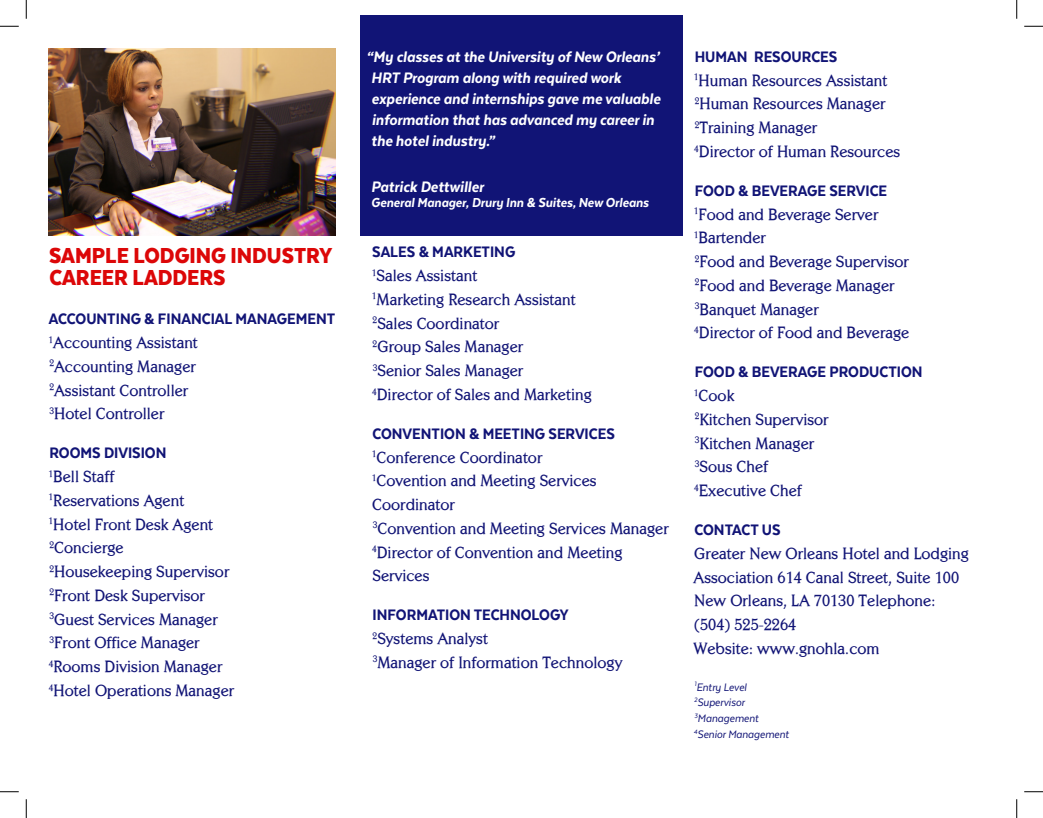
<style>
.page{position:relative;width:1043px;height:818px;background:#fff}
.page>*{position:absolute;margin:0;border:0;box-sizing:border-box;transform-origin:0 0}
.t1{font:900 25px/22.5px "Texta Narrow";color:#dc0708}
.t2{font:italic 800 17.5px/21px "Texta Narrow";color:#fff}
.t3{font:800 17.5px "Texta Narrow";color:#111476}
.heading_1{font:700 16.25px/23.8px "Centabel";color:#111476}
.t4{font:italic 800 15px "Texta Narrow";color:#fff}
.t5{font:italic 12.5px "Texta Narrow";color:#111476}
</style>
<div class="page">
<div style="left:360px;top:15px;width:322px;height:221px;background:#111476"></div>
<img style="left:49px;top:49px;width:286px;height:187px">
<svg style="left:0;top:25px;width:19px;height:2px"></svg>
<svg style="left:1024px;top:25px;width:18px;height:2px"></svg>
<svg style="left:0;top:791px;width:19px;height:1px"></svg>
<svg style="left:1024px;top:791px;width:18px;height:1px"></svg>
<svg style="left:25px;top:0;width:2px;height:19px"></svg>
<svg style="left:25px;top:799px;width:2px;height:19px"></svg>
<svg style="left:1016px;top:0;width:1px;height:19px"></svg>
<svg style="left:1016px;top:799px;width:1px;height:19px"></svg>
<p class="t1" style="left:49px;top:244px;width:284px">SAMPLE LODGING INDUSTRY<br>CAREER LADDERS</p>
<p class="t3" style="left:49px;top:310px;width:288px">ACCOUNTING &amp; FINANCIAL MANAGEMENT</p>
<p class="heading_1" style="left:49px;top:330px;width:151px"><sup>1</sup>Accounting Assistant</p>
<p class="heading_1" style="left:49px;top:354px;width:148px"><sup>2</sup>Accounting Manager</p>
<p class="heading_1" style="left:49px;top:378px;width:140px"><sup>2</sup>Assistant Controller</p>
<p class="heading_1" style="left:49px;top:401px;width:116px"><sup>3</sup>Hotel Controller</p>
<p class="t3" style="left:49px;top:444px;width:119px">ROOMS DIVISION</p>
<p class="heading_1" style="left:49px;top:464px;width:67px"><sup>1</sup>Bell Staff</p>
<p class="heading_1" style="left:49px;top:488px;width:137px"><sup>1</sup>Reservations Agent</p>
<p class="heading_1" style="left:49px;top:512px;width:166px"><sup>1</sup>Hotel Front Desk Agent</p>
<p class="heading_1" style="left:49px;top:535px;width:76px"><sup>2</sup>Concierge</p>
<p class="heading_1" style="left:49px;top:559px;width:181px"><sup>2</sup>Housekeeping Supervisor</p>
<p class="heading_1" style="left:49px;top:583px;width:157px"><sup>2</sup>Front Desk Supervisor</p>
<p class="heading_1" style="left:49px;top:607px;width:170px"><sup>3</sup>Guest Services Manager</p>
<p class="heading_1" style="left:49px;top:630px;width:152px"><sup>3</sup>Front Office Manager</p>
<p class="heading_1" style="left:49px;top:654px;width:175px"><sup>4</sup>Rooms Division Manager</p>
<p class="heading_1" style="left:49px;top:678px;width:187px"><sup>4</sup>Hotel Operations Manager</p>
<p class="t2" style="left:366px;top:46px;width:295px">“My classes at the University of New Orleans’ HRT Program along with required work experience and internships gave me valuable information that has advanced my career in the hotel industry.”</p>
<p class="t2" style="left:371px;top:176px;width:114px">Patrick Dettwiller</p>
<p class="t4" style="left:371px;top:194px;width:279px">General Manager, Drury Inn &amp; Suites, New Orleans</p>
<p class="t3" style="left:372px;top:243px;width:144px">SALES &amp; MARKETING</p>
<p class="heading_1" style="left:372px;top:263px;width:107px"><sup>1</sup>Sales Assistant</p>
<p class="heading_1" style="left:372px;top:287px;width:205px"><sup>1</sup>Marketing Research Assistant</p>
<p class="heading_1" style="left:372px;top:311px;width:128px"><sup>2</sup>Sales Coordinator</p>
<p class="heading_1" style="left:372px;top:334px;width:152px"><sup>2</sup>Group Sales Manager</p>
<p class="heading_1" style="left:373px;top:358px;width:152px"><sup>3</sup>Senior Sales Manager</p>
<p class="heading_1" style="left:372px;top:382px;width:221px"><sup>4</sup>Director of Sales and Marketing</p>
<p class="t3" style="left:372px;top:424px;width:244px">CONVENTION &amp; MEETING SERVICES</p>
<p class="heading_1" style="left:372px;top:445px;width:172px"><sup>1</sup>Conference Coordinator</p>
<p class="heading_1" style="left:372px;top:468px;width:226px"><sup>1</sup>Covention and Meeting Services<br>Coordinator</p>
<p class="heading_1" style="left:373px;top:516px;width:297px"><sup>3</sup>Convention and Meeting Services Manager</p>
<p class="heading_1" style="left:372px;top:540px;width:252px"><sup>4</sup>Director of Convention and Meeting<br>Services</p>
<p class="t3" style="left:372px;top:606px;width:197px">INFORMATION TECHNOLOGY</p>
<p class="heading_1" style="left:372px;top:626px;width:117px"><sup>2</sup>Systems Analyst</p>
<p class="heading_1" style="left:373px;top:650px;width:251px"><sup>3</sup>Manager of Information Technology</p>
<p class="t3" style="left:694px;top:48px;width:144px">HUMAN RESOURCES</p>
<p class="heading_1" style="left:694px;top:68px;width:195px"><sup>1</sup>Human Resources Assistant</p>
<p class="heading_1" style="left:694px;top:92px;width:192px"><sup>2</sup>Human Resources Manager</p>
<p class="heading_1" style="left:694px;top:115px;width:124px"><sup>2</sup>Training Manager</p>
<p class="heading_1" style="left:694px;top:139px;width:208px"><sup>4</sup>Director of Human Resources</p>
<p class="t3" style="left:694px;top:181px;width:194px">FOOD &amp; BEVERAGE SERVICE</p>
<p class="heading_1" style="left:694px;top:202px;width:186px"><sup>1</sup>Food and Beverage Server</p>
<p class="heading_1" style="left:694px;top:226px;width:74px"><sup>1</sup>Bartender</p>
<p class="heading_1" style="left:694px;top:249px;width:216px"><sup>2</sup>Food and Beverage Supervisor</p>
<p class="heading_1" style="left:694px;top:273px;width:201px"><sup>2</sup>Food and Beverage Manager</p>
<p class="heading_1" style="left:694px;top:297px;width:125px"><sup>3</sup>Banquet Manager</p>
<p class="heading_1" style="left:694px;top:321px;width:217px"><sup>4</sup>Director of Food and Beverage</p>
<p class="t3" style="left:694px;top:363px;width:229px">FOOD &amp; BEVERAGE PRODUCTION</p>
<p class="heading_1" style="left:694px;top:383px;width:42px"><sup>1</sup>Cook</p>
<p class="heading_1" style="left:694px;top:407px;width:135px"><sup>2</sup>Kitchen Supervisor</p>
<p class="heading_1" style="left:694px;top:431px;width:121px"><sup>3</sup>Kitchen Manager</p>
<p class="heading_1" style="left:694px;top:454px;width:75px"><sup>3</sup>Sous Chef</p>
<p class="heading_1" style="left:694px;top:478px;width:109px"><sup>4</sup>Executive Chef</p>
<p class="t3" style="left:694px;top:520px;width:87px">CONTACT US</p>
<p class="heading_1" style="left:693px;top:541px;width:277px">Greater New Orleans Hotel and Lodging<br>Association 614 Canal Street, Suite 100<br>New Orleans, LA 70130 Telephone:</p>
<p class="heading_1" style="left:694px;top:612px;width:104px">(504) 525-2264</p>
<p class="heading_1" style="left:693px;top:636px;width:188px">Website: www.gnohla.com</p>
<p class="t5" style="left:694px;top:680px;width:54px"><sup>1</sup>Entry Level</p>
<p class="t5" style="left:694px;top:696px;width:52px"><sup>2</sup>Supervisor</p>
<p class="t5" style="left:694px;top:711px;width:66px"><sup>3</sup>Management</p>
<p class="t5" style="left:694px;top:727px;width:97px"><sup>4</sup>Senior Management</p>
</div>
